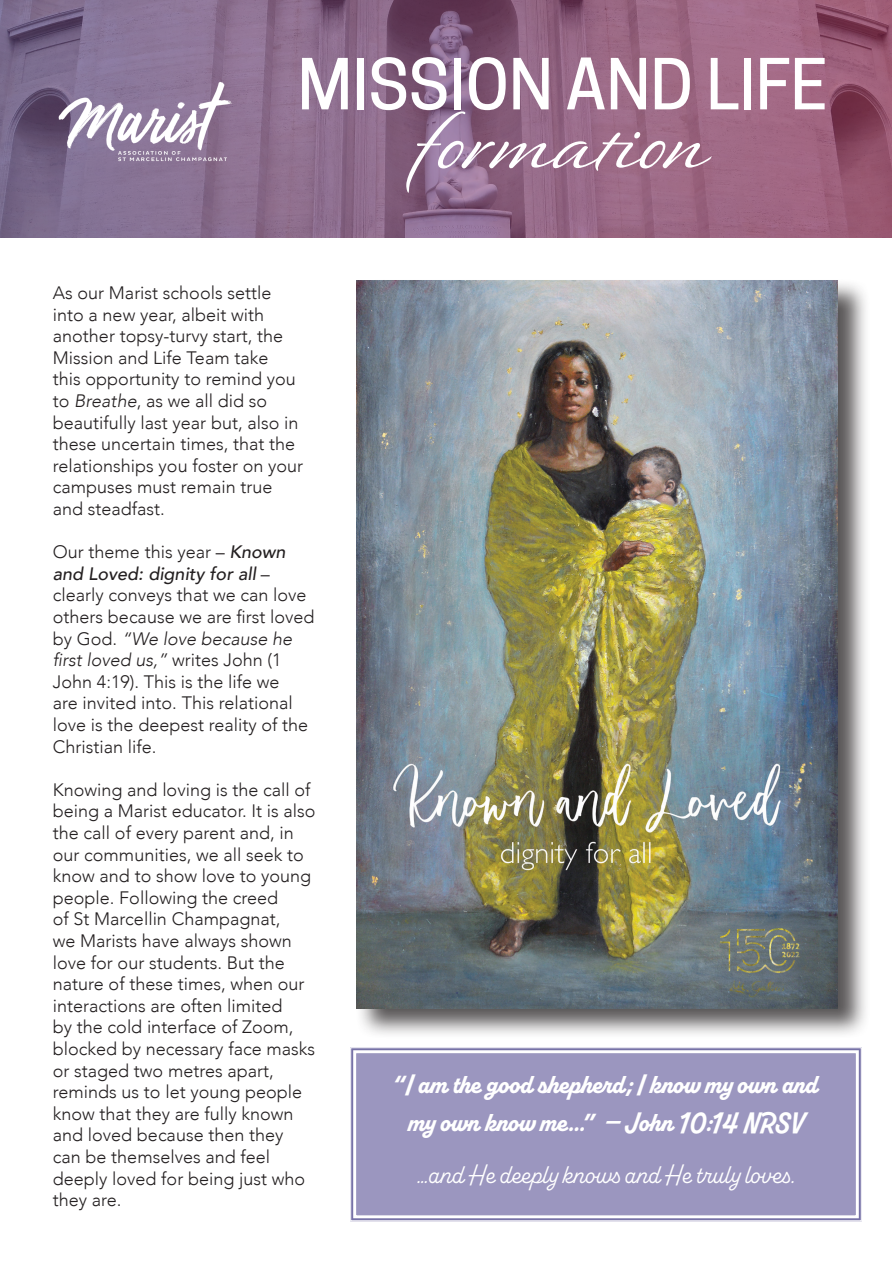
<style>
.page{position:relative;width:893px;height:1263px;background:#fff}
.page>*{position:absolute;margin:0;border:0;box-sizing:border-box;transform-origin:0 0}
.t1{font:79.5px "P22 Sweepy Pro";color:#fff}
.t2{font:500 66px "Cooper Hewitt";color:#fff}
.t3{font:800 27px/37.5px "Alkaline";color:#fff;text-align:center}
.t4{font:27px "Alkaline";color:#fff}
.t5{font:300 18px/21.6px "Avenir";color:#231f20}
.s1{font-style:italic}
.s2{font-weight:500;font-style:italic}
</style>
<div class="page">
<svg style="left:0;top:1px;width:892px;height:236px;background:#8d6684"></svg>
<img style="left:53px;top:79px;width:184px;height:95px">
<div style="left:355px;top:278px;width:515px;height:761px;background:#231f20;opacity:.75"></div>
<img style="left:356px;top:281px;width:482px;height:728px">
<svg style="left:350px;top:1047px;width:512px;height:175px;background:#cac8dc"></svg>
<svg style="left:352px;top:1049px;width:508px;height:171px;background:#9e99c1"></svg>
<h2 class="t2" style="left:298px;top:46px;width:531px">MISSION AND LIFE</h2>
<h1 class="t1" style="left:416px;top:102px;width:294px">formation</h1>
<p class="t5" style="left:53px;top:282px;width:252px">As our Marist schools settle into a new year, albeit with another topsy-turvy start, the<br>Mission and Life Team take<br>this opportunity to remind you to <span class="s1">Breathe</span>, as we all did so beautifully last year but, also in these uncertain times, that the relationships you foster on your campuses must remain true and steadfast.</p>
<p class="t5" style="left:53px;top:541px;width:263px">Our theme this year – <span class="s2">Known and Loved: dignity for all</span> – clearly conveys that we can love others because we are first loved by God. <span class="s1">“We love because he first loved us,”</span> writes John (1<br>John 4:19). This is the life we<br>are invited into. This relational love is the deepest reality of the<br>Christian life.</p>
<p class="t5" style="left:53px;top:779px;width:264px">Knowing and loving is the call of being a Marist educator. It is also the call of every parent and, in our communities, we all seek to know and to show love to young people. Following the creed<br>of St Marcellin Champagnat,<br>we Marists have always shown love for our students. But the nature of these times, when our interactions are often limited<br>by the cold interface of Zoom, blocked by necessary face masks or staged two metres apart, reminds us to let young people know that they are fully known and loved because then they can be themselves and feel deeply loved for being just who they are.</p>
<h3 class="t3" style="left:395px;top:1067px;width:424px">“I am the good shepherd; I know my own and my own know me…” — John 10:14 NRSV</h3>
<h3 class="t4" style="left:415px;top:1158px;width:383px">…and He deeply knows and He truly loves.</h3>
</div>
